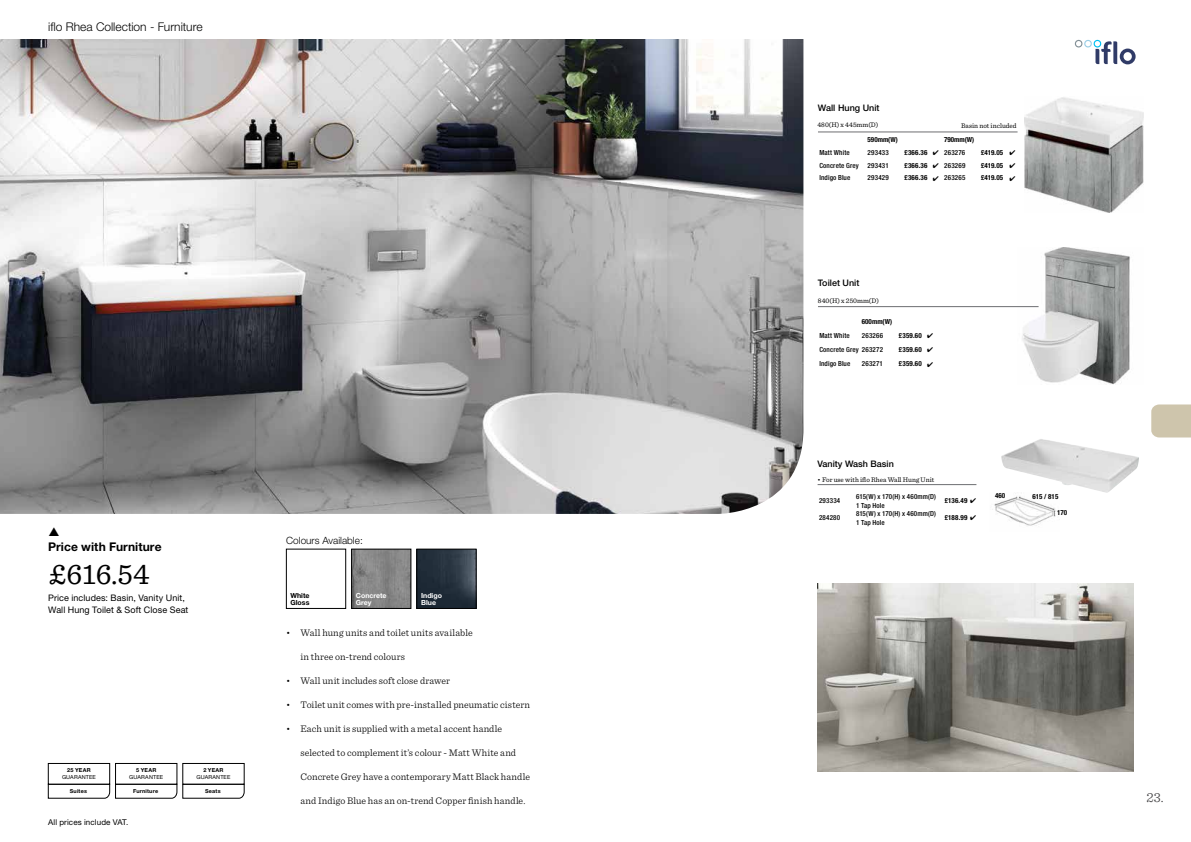
<style>
.page{position:relative;width:1191px;height:842px;background:#fff}
.page>*{position:absolute;margin:0;border:0;box-sizing:border-box;transform-origin:0 0}
.t1{font:30px "Sentinel";color:#000}
.t2{font:300 14px "Sentinel";color:#414042}
.t3{font:300 12px "Helvetica Neue LT Std";color:#000}
.t4{font:700 12px "Helvetica Neue LT Std";letter-spacing:.005em;color:#000}
.t5{font:300 10px "Sentinel";letter-spacing:.01em;color:#000}
.t6{font:300 10px "Helvetica Neue LT Std";color:#000}
.t7{font:9px/12px "Helvetica Neue LT Std";letter-spacing:.01em;color:#000}
.t8{font:500 9px "Helvetica Neue LT Std";color:#000}
.t9{font:8px "Helvetica Neue LT Std";letter-spacing:.015em;color:#000}
.t10{font:500 condensed 7px/9px "Helvetica Neue LT Std";letter-spacing:.02em;color:#000}
.t11{font:700 condensed 7px "Helvetica Neue LT Std";color:#000}
.t12{font:7px "Sentinel";color:#000}
.t13{font:700 7px/7px "Helvetica Neue LT Std";color:#fff}
.t14{font:700 7px/7px "Helvetica Neue LT Std";color:#000}
.t15{font:700 5.5px "Helvetica Neue LT Std";letter-spacing:.03em;color:#000}
.t16{font:5.5px "Helvetica Neue LT Std";letter-spacing:.025em;color:#000}
.s1{font-weight:500}
</style>
<div class="page">
<svg style="left:1074px;top:40px;width:61px;height:24px"></svg>
<img style="left:1025px;top:97px;width:118px;height:115px">
<img style="left:0;top:39px;width:803px;height:475px">
<img style="left:353px;top:551px;width:56px;height:55px">
<div style="left:351px;top:549px;width:60px;height:59px;border:1px solid #000"></div>
<img style="left:419px;top:551px;width:55px;height:55px">
<div style="left:417px;top:549px;width:59px;height:59px;border:1px solid #000"></div>
<div style="left:286px;top:549px;width:60px;height:59px;border:1px solid #000"></div>
<div style="left:48px;top:763px;width:62px;height:21px;border:1px solid #000"></div>
<div style="left:115px;top:763px;width:62px;height:21px;border:1px solid #000"></div>
<svg style="left:48px;top:784px;width:196px;height:14px"></svg>
<div style="left:183px;top:763px;width:61px;height:21px;border:1px solid #000"></div>
<hr style="left:818px;top:132px;width:199px;height:1px;background:#6d6e71">
<img style="left:1017px;top:248px;width:113px;height:136px">
<hr style="left:818px;top:306px;width:220px;height:1px;background:#6d6e71">
<hr style="left:817px;top:484px;width:159px;height:1px;background:#6d6e71">
<img style="left:1001px;top:439px;width:138px;height:54px">
<img style="left:992px;top:496px;width:66px;height:30px">
<img style="left:817px;top:583px;width:316px;height:188px">
<svg style="left:1151px;top:404px;width:40px;height:33px"></svg>
<p class="t3" style="left:48px;top:20px;width:156px">iflo Rhea Collection - Furniture</p>
<p class="t4" style="left:48px;top:539px;width:115px">Price with Furniture</p>
<p class="t6" style="left:286px;top:534px;width:78px">Colours Available:</p>
<h1 class="t1" style="left:49px;top:551px;width:102px">£616.54</h1>
<p class="t7" style="left:48px;top:591px;width:142px">Price includes: Basin, Vanity Unit,<br>Wall Hung Toilet &amp; Soft Close Seat</p>
<p class="t14" style="left:290px;top:592px;width:21px">White<br>Gloss</p>
<p class="t13" style="left:356px;top:592px;width:32px">Concrete<br>Grey</p>
<p class="t13" style="left:421px;top:592px;width:22px">Indigo<br>Blue</p>
<p class="t15" style="left:67px;top:767px;width:25px">25 YEAR</p>
<p class="t16" style="left:62px;top:774px;width:35px">GUARANTEE</p>
<p class="t15" style="left:70px;top:788px;width:19px">Suites</p>
<p class="t15" style="left:136px;top:767px;width:22px">5 YEAR</p>
<p class="t16" style="left:129px;top:774px;width:35px">GUARANTEE</p>
<p class="t15" style="left:133px;top:788px;width:27px">Furniture</p>
<p class="t15" style="left:203px;top:767px;width:22px">2 YEAR</p>
<p class="t16" style="left:196px;top:774px;width:35px">GUARANTEE</p>
<p class="t15" style="left:205px;top:788px;width:17px">Seats</p>
<p class="t5" style="left:286px;top:625px;width:188px">• Wall hung units and toilet units available</p>
<p class="t5" style="left:300px;top:649px;width:106px">in three on-trend colours</p>
<p class="t5" style="left:286px;top:673px;width:165px">• Wall unit includes soft close drawer</p>
<p class="t5" style="left:286px;top:697px;width:245px">• Toilet unit comes with pre-installed pneumatic cistern</p>
<p class="t5" style="left:286px;top:721px;width:217px">• Each unit is supplied with a metal accent handle</p>
<p class="t5" style="left:300px;top:745px;width:217px">selected to complement it’s colour - Matt White and</p>
<p class="t5" style="left:300px;top:769px;width:231px">Concrete Grey have a contemporary Matt Black handle</p>
<p class="t5" style="left:300px;top:793px;width:226px">and Indigo Blue has an on-trend Copper finish handle.</p>
<p class="t9" style="left:48px;top:817px;width:82px">All prices include VAT.</p>
<p class="t8" style="left:818px;top:103px;width:63px">Wall Hung Unit</p>
<p class="t12" style="left:817px;top:120px;width:62px">480(H) x 445mm(D)</p>
<p class="t12" style="left:961px;top:120px;width:57px">Basin not included</p>
<p class="t11" style="left:867px;top:135px;width:32px">590mm(W)</p>
<p class="t11" style="left:944px;top:135px;width:32px">790mm(W)</p>
<p class="t10" style="left:819px;top:148px;width:32px">Matt White</p>
<p class="t10" style="left:867px;top:148px;width:23px">293433</p>
<p class="t11" style="left:904px;top:148px;width:62px">£366.36 ✔ <span class="s1">263276</span></p>
<p class="t11" style="left:981px;top:148px;width:36px">£419.05 ✔</p>
<p class="t10" style="left:819px;top:161px;width:41px">Concrete Grey</p>
<p class="t10" style="left:867px;top:161px;width:23px">293431</p>
<p class="t11" style="left:904px;top:161px;width:62px">£366.36 ✔ <span class="s1">263269</span></p>
<p class="t11" style="left:981px;top:161px;width:36px">£419.05 ✔</p>
<p class="t10" style="left:819px;top:173px;width:32px">Indigo Blue</p>
<p class="t10" style="left:867px;top:173px;width:23px">293429</p>
<p class="t11" style="left:904px;top:174px;width:62px">£366.36 ✔ <span class="s1">263265</span></p>
<p class="t11" style="left:981px;top:174px;width:36px">£419.05 ✔</p>
<p class="t8" style="left:818px;top:277px;width:43px">Toilet Unit</p>
<p class="t12" style="left:818px;top:295px;width:62px">840(H) x 250mm(D)</p>
<p class="t11" style="left:862px;top:317px;width:32px">600mm(W)</p>
<p class="t10" style="left:819px;top:331px;width:32px">Matt White</p>
<p class="t10" style="left:862px;top:331px;width:23px">263266</p>
<p class="t11" style="left:899px;top:331px;width:36px">£359.60 ✔</p>
<p class="t10" style="left:819px;top:345px;width:65px">Concrete Grey 263272</p>
<p class="t11" style="left:899px;top:346px;width:36px">£359.60 ✔</p>
<p class="t10" style="left:819px;top:359px;width:32px">Indigo Blue</p>
<p class="t10" style="left:862px;top:359px;width:23px">263271</p>
<p class="t11" style="left:899px;top:360px;width:36px">£359.60 ✔</p>
<p class="t8" style="left:817px;top:458px;width:78px">Vanity Wash Basin</p>
<p class="t12" style="left:817px;top:474px;width:118px">• For use with iflo Rhea Wall Hung Unit</p>
<p class="t10" style="left:819px;top:496px;width:23px">293334</p>
<p class="t10" style="left:856px;top:492px;width:81px">615(W) x 170(H) x 460mm(D)<br>1 Tap Hole</p>
<p class="t11" style="left:944px;top:496px;width:33px">£136.49 ✔</p>
<p class="t10" style="left:819px;top:513px;width:23px">284280</p>
<p class="t10" style="left:856px;top:508px;width:81px">815(W) x 170(H) x 460mm(D)<br>1 Tap Hole</p>
<p class="t11" style="left:944px;top:513px;width:33px">£188.99 ✔</p>
<p class="t11" style="left:995px;top:491px;width:12px">460</p>
<p class="t11" style="left:1032px;top:492px;width:27px">615 / 815</p>
<p class="t11" style="left:1057px;top:508px;width:12px">170</p>
<h2 class="t2" style="left:1146px;top:787px;width:18px">23.</h2>
</div>
